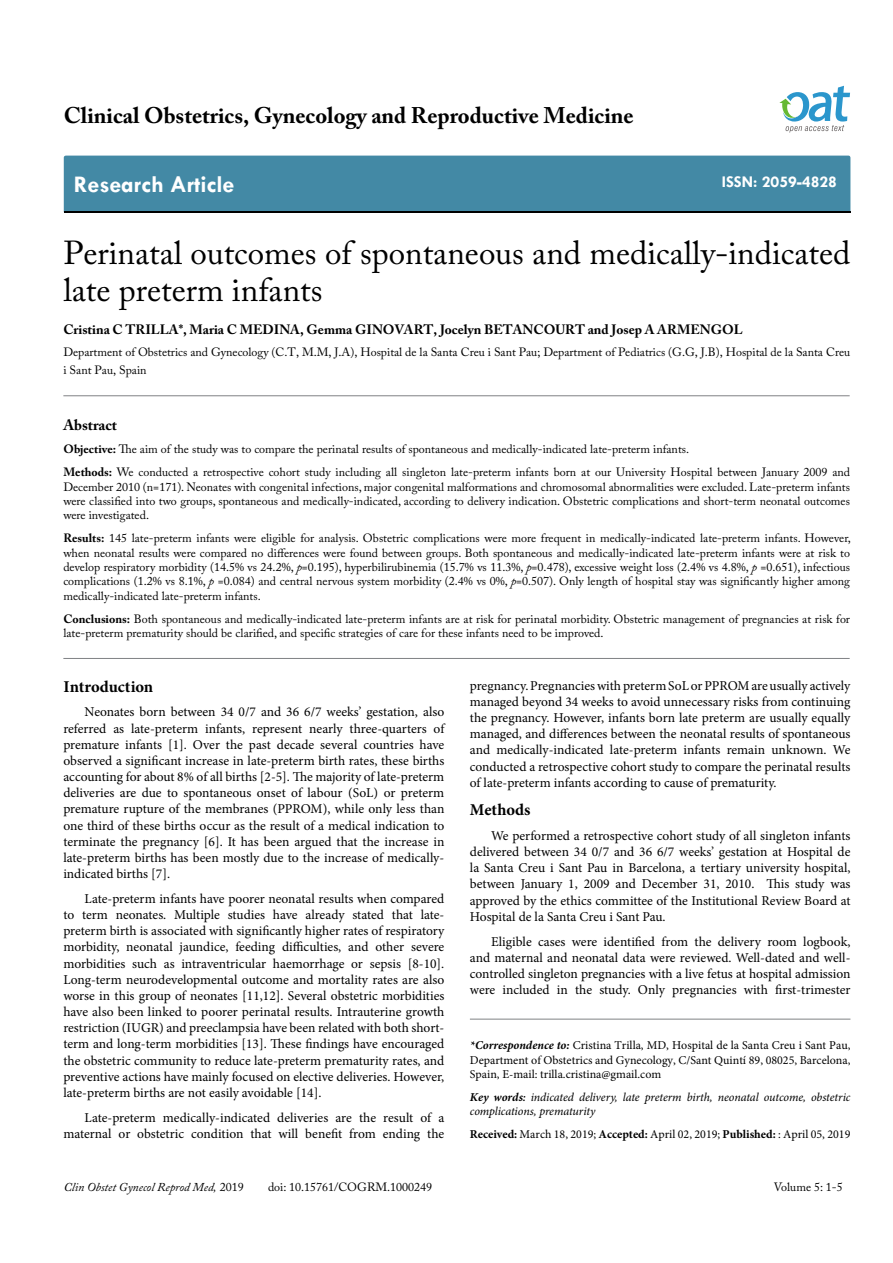
<style>
.page{position:relative;width:893px;height:1263px;background:#fff}
.page>*{position:absolute;margin:0;border:0;box-sizing:border-box;transform-origin:0 0}
.t1{font:33px/37.5px "Adobe Caslon Pro";color:#000}
.t2{font:700 24px "Tw Cen";color:#fff}
.t3{font:700 22.5px "Adobe Caslon Pro";color:#000}
.t4{font:700 16.5px "Minion Pro";color:#000}
.t5{font:700 16.5px "Tw Cen";color:#fff}
.t6{font:700 15px "Adobe Caslon Pro";color:#000}
.t7{font:13.5px/16.2px "Minion Pro";color:#000;text-align:justify}
.t8{font:700 13.5px "Adobe Caslon Pro";color:#000}
.t9{font:12px/14.4px "Adobe Caslon Pro";color:#000}
.t10{font:12px/14.4px "Minion Pro";color:#000;text-align:justify}
.t11{font:italic 12px/14.4px "Minion Pro";letter-spacing:-.01em;color:#000}
.t12{font:italic 12px "Adobe Caslon Pro";color:#000}
.s1{font-weight:700}
.s2{font-style:italic}
.s3{font-weight:700;font-style:italic}
.s4{font-weight:600}
.s5{font-style:normal}
</style>
<div class="page">
<div style="left:64px;top:156px;width:786px;height:56px;background:#4389a5"></div>
<svg style="left:779px;top:86px;width:71px;height:47px"></svg>
<hr style="left:63px;top:395px;width:787px;height:1px;background:#808285">
<hr style="left:63px;top:658px;width:787px;height:1px;background:#808285">
<hr style="left:470px;top:1019px;width:380px;height:1px;background:#808285">
<h3 class="t3" style="left:64px;top:102px;width:571px">Clinical Obstetrics, Gynecology and Reproductive Medicine</h3>
<h2 class="t2" style="left:74px;top:170px;width:162px">Research Article</h2>
<p class="t5" style="left:722px;top:172px;width:117px">ISSN: 2059-4828</p>
<h1 class="t1" style="left:63px;top:233px;width:788px">Perinatal outcomes of spontaneous and medically-indicated late preterm infants</h1>
<p class="t8" style="left:63px;top:322px;width:681px">Cristina C TRILLA*, Maria C MEDINA, Gemma GINOVART, Jocelyn BETANCOURT and Josep A ARMENGOL</p>
<p class="t9" style="left:63px;top:343px;width:788px;line-height:18px">Department of Obstetrics and Gynecology (C.T, M.M, J.A), Hospital de la Santa Creu i Sant Pau; Department of Pediatrics (G.G, J.B), Hospital de la Santa Creu i Sant Pau, Spain</p>
<p class="t6" style="left:63px;top:416px;width:55px">Abstract</p>
<p class="t9" style="left:63px;top:438px;width:788px;line-height:23px"><span class="s1">Objective:</span> The aim of the study was to compare the perinatal results of spontaneous and medically-indicated late-preterm infants.<br><span class="s1">Methods:</span> We conducted a retrospective cohort study including all singleton late-preterm infants born at our University Hospital between January 2009 and</p>
<p class="t9" style="left:63px;top:479px;width:788px;text-align:justify">December 2010 (n=171). Neonates with congenital infections, major congenital malformations and chromosomal abnormalities were excluded. Late-preterm infants were classified into two groups, spontaneous and medically-indicated, according to delivery indication. Obstetric complications and short-term neonatal outcomes were investigated.</p>
<p class="t9" style="left:63px;top:531px;width:789px;text-align:justify"><span class="s1">Results:</span> 145 late-preterm infants were eligible for analysis. Obstetric complications were more frequent in medically-indicated late-preterm infants. However, when neonatal results were compared no differences were found between groups. Both spontaneous and medically-indicated late-preterm infants were at risk to develop respiratory morbidity (14.5% vs 24.2%, <span class="s2">p</span>=0.195), hyperbilirubinemia (15.7% vs 11.3%, <span class="s2">p</span>=0.478), excessive weight loss (2.4% vs 4.8%, <span class="s2">p</span> =0.651), infectious complications (1.2% vs 8.1%, <span class="s2">p</span> =0.084) and central nervous system morbidity (2.4% vs 0%, <span class="s2">p</span>=0.507). Only length of hospital stay was significantly higher among medically-indicated late-preterm infants.</p>
<p class="t9" style="left:63px;top:611px;width:788px"><span class="s1">Conclusions:</span> Both spontaneous and medically-indicated late-preterm infants are at risk for perinatal morbidity. Obstetric management of pregnancies at risk for late-preterm prematurity should be clarified, and specific strategies of care for these infants need to be improved.</p>
<p class="t4" style="left:63px;top:675px;width:91px">Introduction</p>
<p class="t7" style="left:63px;top:704px;width:382px;text-indent:21px">Neonates born between 34 0/7 and 36 6/7 weeks’ gestation, also referred as late-preterm infants, represent nearly three-quarters of premature infants [1]. Over the past decade several countries have observed a significant increase in late-preterm birth rates, these births accounting for about 8% of all births [2-5]. The majority of late-preterm deliveries are due to spontaneous onset of labour (SoL) or preterm premature rupture of the membranes (PPROM), while only less than one third of these births occur as the result of a medical indication to terminate the pregnancy [6]. It has been argued that the increase in late-preterm births has been mostly due to the increase of medically&shy;indicated births [7].</p>
<p class="t7" style="left:63px;top:890px;width:382px;text-indent:21px">Late-preterm infants have poorer neonatal results when compared to term neonates. Multiple studies have already stated that late&shy;preterm birth is associated with significantly higher rates of respiratory morbidity, neonatal jaundice, feeding difficulties, and other severe morbidities such as intraventricular haemorrhage or sepsis [8-10].<br>Long-term neurodevelopmental outcome and mortality rates are also worse in this group of neonates [11,12]. Several obstetric morbidities have also been linked to poorer perinatal results. Intrauterine growth restriction (IUGR) and preeclampsia have been related with both short&shy;term and long-term morbidities [13]. These findings have encouraged the obstetric community to reduce late-preterm prematurity rates, and preventive actions have mainly focused on elective deliveries. However, late-preterm births are not easily avoidable [14].</p>
<p class="t7" style="left:63px;top:1109px;width:382px;text-align:right">Late-preterm medically-indicated deliveries are the result of a maternal or obstetric condition that will benefit from ending the</p>
<p class="t7" style="left:470px;top:677px;width:382px">pregnancy. Pregnancies with preterm SoL or PPROM are usually actively managed beyond 34 weeks to avoid unnecessary risks from continuing the pregnancy. However, infants born late preterm are usually equally managed, and differences between the neonatal results of spontaneous and medically-indicated late-preterm infants remain unknown. We conducted a retrospective cohort study to compare the perinatal results of late-preterm infants according to cause of prematurity.</p>
<p class="t4" style="left:470px;top:798px;width:62px">Methods</p>
<p class="t7" style="left:470px;top:827px;width:382px;text-indent:21px">We performed a retrospective cohort study of all singleton infants delivered between 34 0/7 and 36 6/7 weeks’ gestation at Hospital de la Santa Creu i Sant Pau in Barcelona, a tertiary university hospital, between January 1, 2009 and December 31, 2010. This study was approved by the ethics committee of the Institutional Review Board at Hospital de la Santa Creu i Sant Pau.</p>
<p class="t7" style="left:470px;top:933px;width:382px;text-indent:21px">Eligible cases were identified from the delivery room logbook, and maternal and neonatal data were reviewed. Well-dated and well&shy;controlled singleton pregnancies with a live fetus at hospital admission were included in the study. Only pregnancies with first-trimester</p>
<p class="t10" style="left:470px;top:1038px;width:382px"><span class="s3">*Correspondence to:</span> Cristina Trilla, MD, Hospital de la Santa Creu i Sant Pau, Department of Obstetrics and Gynecology, C/Sant Quintí 89, 08025, Barcelona, Spain, E-mail: trilla.cristina@gmail.com</p>
<p class="t11" style="left:470px;top:1090px;width:382px"><span class="s1">Key words</span><span class="s4">:</span> indicated delivery, late preterm birth, neonatal outcome, obstetric complications, prematurity</p>
<p class="t10" style="left:470px;top:1127px;width:382px"><span class="s1">Received:</span> March 18, 2019; <span class="s1">Accepted:</span> April 02, 2019; <span class="s1">Published:</span> : April 05, 2019</p>
<p class="t12" style="left:64px;top:1180px;width:181px">Clin Obstet Gynecol Reprod Med, <span class="s5">2019</span></p>
<p class="t9" style="left:268px;top:1180px;width:166px">doi: 10.15761/COGRM.1000249</p>
<p class="t9" style="left:774px;top:1180px;width:71px">Volume 5: 1-5</p>
</div>
